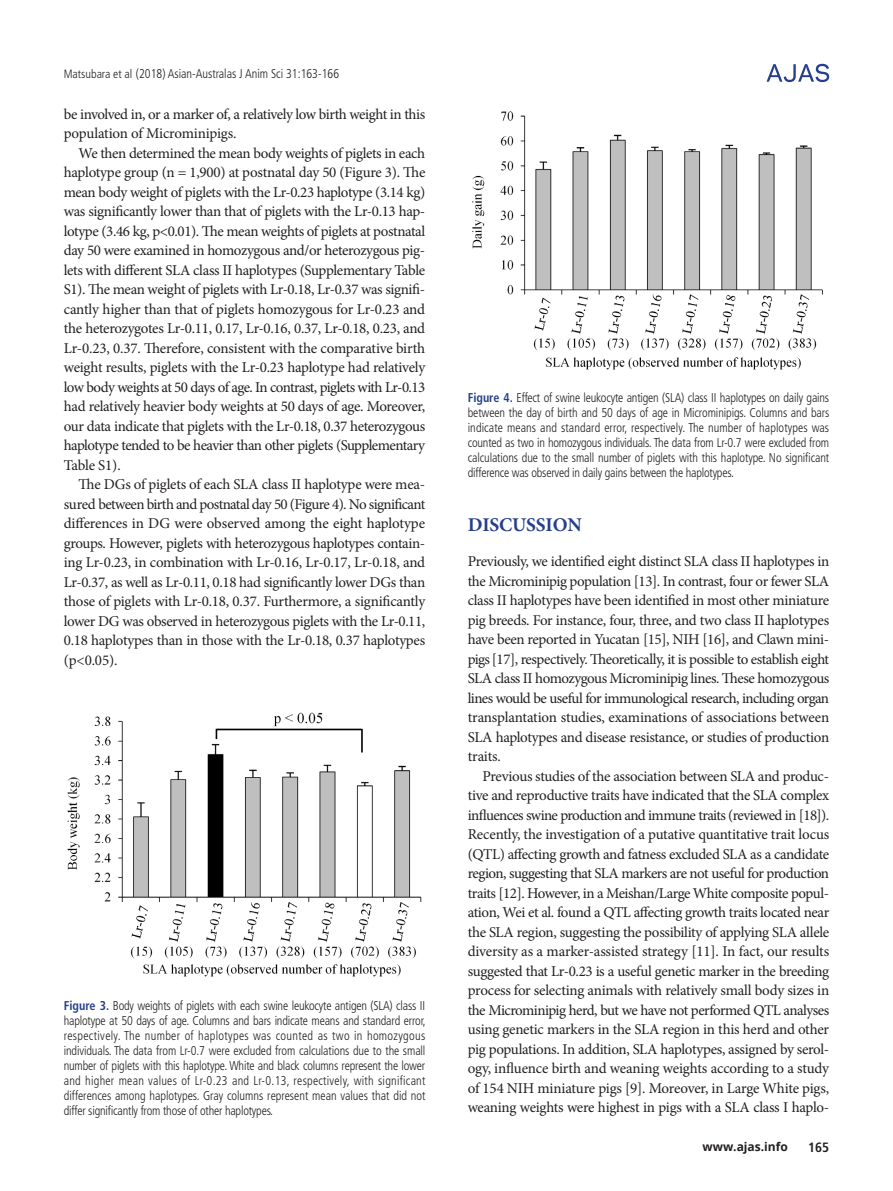
<style>
.page{position:relative;width:893px;height:1191px;background:#fff}
.page>*{position:absolute;margin:0;border:0;box-sizing:border-box;transform-origin:0 0}
.대제목{font:700 19.5px "Minion Pro";letter-spacing:-.01em;color:#253f8e}
.본문{font:15px/19.5px "Minion Pro";letter-spacing:-.025em;color:#231f20;text-align:justify}
.t1{font:700 condensed 13.5px "Frutiger LT Std";color:#231f20}
.표_그림__제목{font:300 condensed 12.75px/15px "Frutiger LT Std";letter-spacing:-.015em;color:#231f20;text-align:justify;scale:.95 1}
.t2{font:700 12px "Open Sans";color:#231f20}
.s1{font-size:12px}
.s2{font-weight:700;color:#253f8e}
</style>
<div class="page">
<svg style="left:767px;top:64px;width:62px;height:18px"></svg>
<img style="left:67px;top:712px;width:355px;height:265px">
<img style="left:472px;top:111px;width:351px;height:259px">
<p class="표_그림__제목" style="left:64px;top:66px;width:291px"><span class="s1">Matsubara et al</span> (2018) Asian-Australas J Anim Sci 31:163-166</p>
<p class="본문" style="left:64px;top:104px;width:363px">be involved in, or a marker of, a relatively low birth weight in this population of Microminipigs.</p>
<p class="본문" style="left:64px;top:143px;width:363px;text-indent:15px">We then determined the mean body weights of piglets in each haplotype group (n = 1,900) at postnatal day 50 (Figure 3). The mean body weight of piglets with the Lr-0.23 haplotype (3.14 kg) was significantly lower than that of piglets with the Lr-0.13 hap&shy;lotype (3.46 kg, p&lt;0.01). The mean weights of piglets at postnatal day 50 were examined in homozygous and/or heterozygous pig&shy;lets with different SLA class II haplotypes (Supplementary Table S1). The mean weight of piglets with Lr-0.18, Lr-0.37 was signifi&shy;cantly higher than that of piglets homozygous for Lr-0.23 and the heterozygotes Lr-0.11, 0.17, Lr-0.16, 0.37, Lr-0.18, 0.23, and Lr-0.23, 0.37. Therefore, consistent with the comparative birth weight results, piglets with the Lr-0.23 haplotype had relatively low body weights at 50 days of age. In contrast, piglets with Lr-0.13 had relatively heavier body weights at 50 days of age. Moreover, our data indicate that piglets with the Lr-0.18, 0.37 heterozygous haplotype tended to be heavier than other piglets (Supplementary Table S1).</p>
<p class="본문" style="left:64px;top:475px;width:363px;text-indent:15px">The DGs of piglets of each SLA class II haplotype were mea&shy;sured between birth and postnatal day 50 (Figure 4). No significant differences in DG were observed among the eight haplotype groups. However, piglets with heterozygous haplotypes contain&shy;ing Lr-0.23, in combination with Lr-0.16, Lr-0.17, Lr-0.18, and Lr-0.37, as well as Lr-0.11, 0.18 had significantly lower DGs than those of piglets with Lr-0.18, 0.37. Furthermore, a significantly lower DG was observed in heterozygous piglets with the Lr-0.11, 0.18 haplotypes than in those with the Lr-0.18, 0.37 haplotypes (p&lt;0.05).</p>
<p class="표_그림__제목" style="left:64px;top:998px;width:382px"><span class="s2">Figure 3.</span> Body weights of piglets with each swine leukocyte antigen (SLA) class II haplotype at 50 days of age. Columns and bars indicate means and standard error, respectively. The number of haplotypes was counted as two in homozygous individuals. The data from Lr-0.7 were excluded from calculations due to the small number of piglets with this haplotype. White and black columns represent the lower and higher mean values of Lr-0.23 and Lr-0.13, respectively, with significant differences among haplotypes. Gray columns represent mean values that did not differ significantly from those of other haplotypes.</p>
<p class="표_그림__제목" style="left:468px;top:390px;width:382px"><span class="s2">Figure 4.</span> Effect of swine leukocyte antigen (SLA) class II haplotypes on daily gains between the day of birth and 50 days of age in Microminipigs. Columns and bars indicate means and standard error, respectively. The number of haplotypes was counted as two in homozygous individuals. The data from Lr-0.7 were excluded from calculations due to the small number of piglets with this haplotype. No significant difference was observed in daily gains between the haplotypes.</p>
<p class="대제목" style="left:468px;top:511px;width:116px">DISCUSSION</p>
<p class="본문" style="left:468px;top:551px;width:363px">Previously, we identified eight distinct SLA class II haplotypes in the Microminipig population [13]. In contrast, four or fewer SLA class II haplotypes have been identified in most other miniature pig breeds. For instance, four, three, and two class II haplotypes have been reported in Yucatan [15], NIH [16], and Clawn mini&shy;pigs [17], respectively. Theoretically, it is possible to establish eight SLA class II homozygous Microminipig lines. These homozygous lines would be useful for immunological research, including organ transplantation studies, examinations of associations between SLA haplotypes and disease resistance, or studies of production traits.</p>
<p class="본문" style="left:468px;top:766px;width:363px;text-indent:15px">Previous studies of the association between SLA and produc&shy;tive and reproductive traits have indicated that the SLA complex influences swine production and immune traits (reviewed in [18]).<br>Recently, the investigation of a putative quantitative trait locus (QTL) affecting growth and fatness excluded SLA as a candidate region, suggesting that SLA markers are not useful for production traits [12]. However, in a Meishan/Large White composite popul&shy;ation, Wei et al. found a QTL affecting growth traits located near the SLA region, suggesting the possibility of applying SLA allele diversity as a marker-assisted strategy [11]. In fact, our results suggested that Lr-0.23 is a useful genetic marker in the breeding process for selecting animals with relatively small body sizes in the Microminipig herd, but we have not performed QTL analyses using genetic markers in the SLA region in this herd and other pig populations. In addition, SLA haplotypes, assigned by serol&shy;ogy, influence birth and weaning weights according to a study of 154 NIH miniature pigs [9]. Moreover, in Large White pigs, weaning weights were highest in pigs with a SLA class I haplo-</p>
<p class="t2" style="left:702px;top:1138px;width:87px">www.ajas.info</p>
<p class="t1" style="left:808px;top:1138px;width:23px">165</p>
</div>
